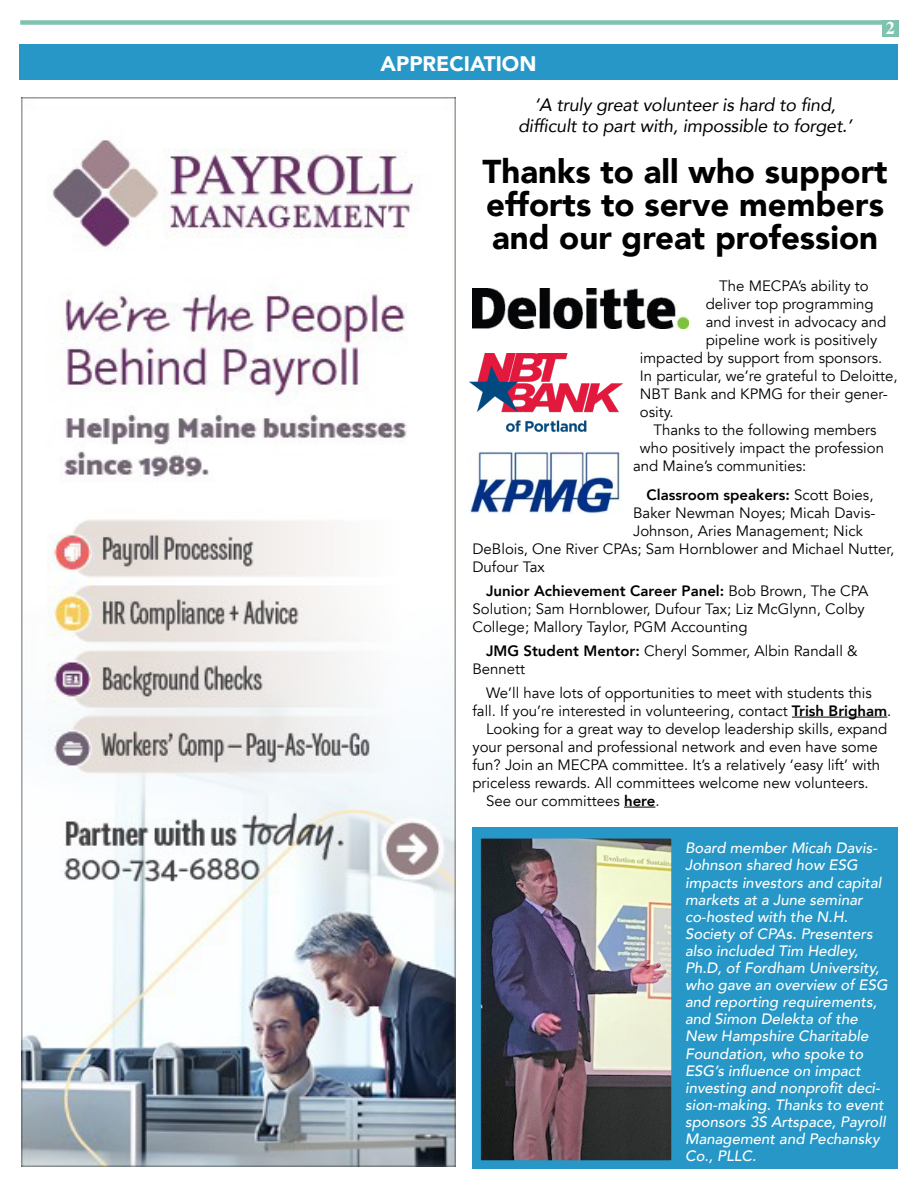
<style>
.page{position:relative;width:918px;height:1188px;background:#fff}
.page>*{position:absolute;margin:0;border:0;box-sizing:border-box;transform-origin:0 0}
.t1{font:900 33px/33px "Avenir";color:#000;text-align:justify}
.t2{font:900 21px "Avenir";color:#fff}
.t3{font:italic 18px/21px "Avenir";letter-spacing:-.01em;color:#000;text-align:center}
.t4{font:700 18px "Times";color:#fff}
.t5{font:15px/18px "Avenir";color:#000}
.t6{font:italic 500 15px/17.1px "Avenir";color:#fff}
.t7{font:800 15px "Avenir";color:#000}
.s1{font-weight:400}
.s2{font-weight:800}
</style>
<div class="page">
<div style="left:472px;top:827px;width:426px;height:341px;background:#2697c6"></div>
<hr style="left:792px;top:717px;width:95px;height:1px;background:#000">
<hr style="left:624px;top:807px;width:31px;height:1px;background:#000">
<div style="left:20px;top:20px;width:862px;height:5px;background:#80c2b0"></div>
<div style="left:882px;top:20px;width:16px;height:16px;background:#80c2b0"></div>
<div style="left:19px;top:44px;width:879px;height:36px;background:#2697c6"></div>
<img style="left:22px;top:97px;width:433px;height:1069px">
<img style="left:469px;top:354px;width:154px;height:78px">
<img style="left:470px;top:452px;width:151px;height:62px">
<img style="left:472px;top:288px;width:216px;height:41px">
<img style="left:482px;top:840px;width:188px;height:319px">
<div style="left:480px;top:838px;width:192px;height:323px;border:1px solid #2697c6"></div>
<h2 class="t2" style="left:381px;top:45px;width:157px">APPRECIATION</h2>
<p class="t3" style="left:518px;top:95px;width:335px">‘A truly great volunteer is hard to find, difficult to part with, impossible to forget.’</p>
<p class="t4" style="left:886px;top:10px;width:10px">2</p>
<h1 class="t1" style="left:483px;top:154px;width:407px">Thanks to all who support efforts to serve members and our great profession</h1>
<p class="t5" style="left:719px;top:278px;width:151px">The MECPA’s ability to</p>
<p class="t5" style="left:706px;top:296px;width:169px">deliver top programming</p>
<p class="t5" style="left:706px;top:314px;width:182px">and invest in advocacy and</p>
<p class="t5" style="left:706px;top:332px;width:173px">pipeline work is positively</p>
<p class="t5" style="left:640px;top:350px;width:244px">impacted by support from sponsors.</p>
<p class="t5" style="left:640px;top:368px;width:259px">In particular, we’re grateful to Deloitte,</p>
<p class="t5" style="left:640px;top:386px;width:249px">NBT Bank and KPMG for their gener-</p>
<p class="t5" style="left:640px;top:404px;width:35px">osity.</p>
<p class="t5" style="left:653px;top:422px;width:225px">Thanks to the following members</p>
<p class="t5" style="left:640px;top:440px;width:246px">who positively impact the profession</p>
<p class="t5" style="left:633px;top:458px;width:175px">and Maine’s communities:</p>
<p class="t7" style="left:647px;top:483px;width:228px">Classroom speakers: <span class="s1">Scott Boies,</span></p>
<p class="t5" style="left:633px;top:504px;width:244px">Baker Newman Noyes; Micah Davis-</p>
<p class="t5" style="left:633px;top:522px;width:231px">Johnson, Aries Management; Nick</p>
<p class="t5" style="left:472px;top:540px;width:423px">DeBlois, One River CPAs; Sam Hornblower and Michael Nutter,</p>
<p class="t5" style="left:472px;top:558px;width:74px">Dufour Tax</p>
<p class="t5" style="left:472px;top:582px;width:398px;text-indent:14px"><span class="s2">Junior Achievement Career Panel:</span> Bob Brown, The CPA<br>Solution; Sam Hornblower, Dufour Tax; Liz McGlynn, Colby<br>College; Mallory Taylor, PGM Accounting</p>
<p class="t5" style="left:472px;top:642px;width:387px;text-indent:14px"><span class="s2">JMG Student Mentor:</span> Cheryl Sommer, Albin Randall &amp;<br>Bennett</p>
<p class="t5" style="left:486px;top:684px;width:387px">We’ll have lots of opportunities to meet with students this</p>
<p class="t5" style="left:472px;top:702px;width:420px">fall. If you’re interested in volunteering, contact <span class="s2">Trish Brigham</span>.</p>
<p class="t5" style="left:486px;top:720px;width:403px">Looking for a great way to develop leadership skills, expand</p>
<p class="t5" style="left:472px;top:738px;width:407px">your personal and professional network and even have some</p>
<p class="t5" style="left:472px;top:756px;width:409px">fun? Join an MECPA committee. It’s a relatively ‘easy lift’ with</p>
<p class="t5" style="left:472px;top:774px;width:398px">priceless rewards. All committees welcome new volunteers.</p>
<p class="t5" style="left:486px;top:792px;width:175px">See our committees <span class="s2">here</span>.</p>
<p class="t6" style="left:685px;top:840px;width:204px">Board member Micah Davis-<br>Johnson shared how ESG impacts investors and capital markets at a June seminar co-hosted with the N.H.<br>Society of CPAs. Presenters also included Tim Hedley,<br>Ph.D, of Fordham University, who gave an overview of ESG and reporting requirements, and Simon Delekta of the<br>New Hampshire Charitable<br>Foundation, who spoke to<br>ESG’s influence on impact investing and nonprofit deci&shy;sion-making. Thanks to event sponsors 3S Artspace, Payroll<br>Management and Pechansky<br>Co., PLLC.</p>
</div>
